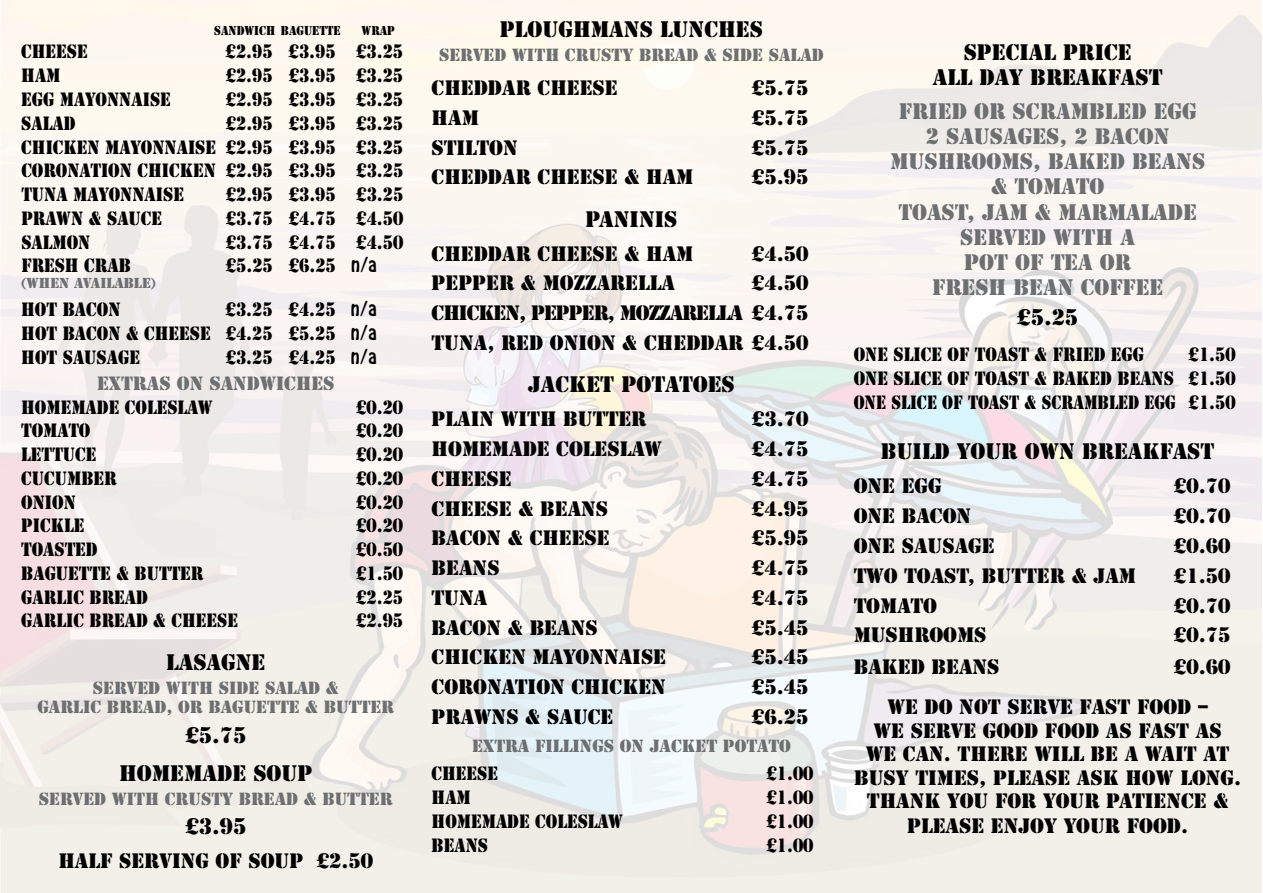
<style>
.page{position:relative;width:1263px;height:893px;background:#fff}
.page>*{position:absolute;margin:0;border:0;box-sizing:border-box;transform-origin:0 0}
.t1{font:21px/25.2px "Stencil Std";color:#000;text-align:center}
.t2{font:21px/25.2px "Stencil Std";color:#6d6f71;text-align:center}
.t3{font:19.5px/23.4px "Stencil Std";color:#000}
.t4{font:18px/23.7px "Stencil Std";color:#000;text-align:justify;scale:.9 1}
.t5{font:18px/25.8px "Stencil Std";color:#6d6f71}
.t6{font:16.5px/19.8px "Stencil Std";color:#6d6f71;text-align:center}
.t7{font:13.5px "Stencil Std";color:#6d6f71}
.t8{font:12px "Stencil Std";color:#000;scale:.9 1}
.s1{font-family:"Hobo Std"}
.s2{color:#000}
.s3{font-family:"Hobo Std";color:#000}
</style>
<div class="page">
<img style="left:0;top:0;width:1261px;height:893px">
<p class="t8" style="left:214px;top:22px;width:142px">SANDWICH BAGUETTE</p>
<p class="t8" style="left:362px;top:22px;width:39px">WRAP</p>
<p class="t4" style="left:21px;top:40px;width:75px">CHEESE</p>
<p class="t4" style="left:226px;top:40px;width:199px">£2.95 £3.95 £3.25</p>
<p class="t4" style="left:21px;top:64px;width:45px">HAM</p>
<p class="t4" style="left:226px;top:64px;width:199px">£2.95 £3.95 £3.25</p>
<p class="t4" style="left:21px;top:88px;width:168px">EGG MAYONNAISE</p>
<p class="t4" style="left:226px;top:88px;width:199px">£2.95 £3.95 £3.25</p>
<p class="t4" style="left:21px;top:111px;width:62px">SALAD</p>
<p class="t4" style="left:21px;top:111px;width:426px;text-indent:204px">£2.95 £3.95 £3.25<br>CHICKEN MAYONNAISE £2.95 £3.95 £3.25<br>CORONATION CHICKEN £2.95 £3.95 £3.25<br>TUNA MAYONNAISE</p>
<p class="t4" style="left:226px;top:183px;width:199px">£2.95 £3.95 £3.25</p>
<p class="t4" style="left:21px;top:206px;width:158px">PRAWN &amp; SAUCE</p>
<p class="t4" style="left:226px;top:206px;width:199px">£3.75 £4.75 £4.50</p>
<p class="t4" style="left:21px;top:230px;width:78px">SALMON</p>
<p class="t4" style="left:226px;top:230px;width:199px">£3.75 £4.75 £4.50</p>
<p class="t4" style="left:21px;top:254px;width:123px">FRESH CRAB</p>
<p class="t4" style="left:226px;top:254px;width:169px">£5.25 £6.25 <span class="s1">N/A</span></p>
<p class="t7" style="left:21px;top:275px;width:136px">(WHEN AVAILABLE)</p>
<p class="t4" style="left:21px;top:298px;width:112px">HOT BACON</p>
<p class="t4" style="left:21px;top:298px;width:397px;text-indent:204px">£3.25 £4.25 <span class="s1">N/A </span>HOT BACON &amp; CHEESE £4.25 £5.25 <span class="s1">N/A </span>HOT SAUSAGE</p>
<p class="t5" style="left:97px;top:345px;width:281px;text-indent:129px"><span class="s2">£3.25 £4.25</span> <span class="s3">N/A<br></span>EXTRAS ON SANDWICHES</p>
<p class="t4" style="left:21px;top:395px;width:214px">HOMEMADE COLESLAW</p>
<p class="t4" style="left:356px;top:395px;width:54px">£0.20</p>
<p class="t4" style="left:21px;top:419px;width:78px">TOMATO</p>
<p class="t4" style="left:356px;top:419px;width:54px">£0.20</p>
<p class="t4" style="left:21px;top:443px;width:85px">LETTUCE</p>
<p class="t4" style="left:356px;top:443px;width:54px">£0.20</p>
<p class="t4" style="left:21px;top:466px;width:108px">CUCUMBER</p>
<p class="t4" style="left:356px;top:466px;width:54px">£0.20</p>
<p class="t4" style="left:21px;top:490px;width:62px">ONION</p>
<p class="t4" style="left:356px;top:490px;width:54px">£0.20</p>
<p class="t4" style="left:21px;top:514px;width:72px">PICKLE</p>
<p class="t4" style="left:356px;top:514px;width:54px">£0.20</p>
<p class="t4" style="left:21px;top:538px;width:86px">TOASTED</p>
<p class="t4" style="left:356px;top:538px;width:54px">£0.50</p>
<p class="t4" style="left:21px;top:562px;width:204px">BAGUETTE &amp; BUTTER</p>
<p class="t4" style="left:356px;top:562px;width:54px">£1.50</p>
<p class="t4" style="left:21px;top:585px;width:142px">GARLIC BREAD</p>
<p class="t4" style="left:356px;top:585px;width:54px">£2.25</p>
<p class="t4" style="left:21px;top:609px;width:242px">GARLIC BREAD &amp; CHEESE</p>
<p class="t4" style="left:356px;top:609px;width:54px">£2.95</p>
<p class="t1" style="left:166px;top:649px;width:101px">LASAGNE</p>
<p class="t6" style="left:37px;top:678px;width:358px">SERVED WITH SIDE SALAD &amp;<br>GARLIC BREAD, OR BAGUETTE &amp; BUTTER</p>
<p class="t1" style="left:119px;top:716px;width:195px;line-height:38px">£5.75<br>HOMEMADE SOUP</p>
<p class="t6" style="left:39px;top:789px;width:355px">SERVED WITH CRUSTY BREAD &amp; BUTTER</p>
<p class="t1" style="left:185px;top:814px;width:62px">£3.95</p>
<p class="t3" style="left:58px;top:850px;width:316px">HALF SERVING OF SOUP £2.50</p>
<p class="t1" style="left:500px;top:17px;width:265px">PLOUGHMANS LUNCHES</p>
<p class="t6" style="left:439px;top:45px;width:386px">SERVED WITH CRUSTY BREAD &amp; SIDE SALAD</p>
<p class="t3" style="left:432px;top:76px;width:188px">CHEDDAR CHEESE</p>
<p class="t3" style="left:752px;top:76px;width:58px">£5.75</p>
<p class="t3" style="left:432px;top:106px;width:49px">HAM</p>
<p class="t3" style="left:752px;top:106px;width:58px">£5.75</p>
<p class="t3" style="left:432px;top:136px;width:88px">STILTON</p>
<p class="t3" style="left:752px;top:136px;width:58px">£5.75</p>
<p class="t3" style="left:432px;top:166px;width:263px">CHEDDAR CHEESE &amp; HAM</p>
<p class="t3" style="left:752px;top:166px;width:58px">£5.95</p>
<p class="t1" style="left:585px;top:206px;width:93px">PANINIS</p>
<p class="t3" style="left:432px;top:242px;width:263px">CHEDDAR CHEESE &amp; HAM</p>
<p class="t3" style="left:752px;top:242px;width:58px">£4.50</p>
<p class="t3" style="left:432px;top:272px;width:245px">PEPPER &amp; MOZZARELLA</p>
<p class="t3" style="left:432px;top:268px;width:378px;line-height:29.8px;text-align:justify;text-indent:320px">£4.50<br>CHICKEN, PEPPER, MOZZARELLA £4.75<br>TUNA, RED ONION &amp; CHEDDAR £4.50</p>
<p class="t1" style="left:528px;top:372px;width:208px">JACKET POTATOES</p>
<p class="t3" style="left:432px;top:407px;width:216px">PLAIN WITH BUTTER</p>
<p class="t3" style="left:752px;top:407px;width:58px">£3.70</p>
<p class="t3" style="left:432px;top:437px;width:232px">HOMEMADE COLESLAW</p>
<p class="t3" style="left:752px;top:437px;width:58px">£4.75</p>
<p class="t3" style="left:432px;top:467px;width:82px">CHEESE</p>
<p class="t3" style="left:752px;top:467px;width:58px">£4.75</p>
<p class="t3" style="left:432px;top:497px;width:178px">CHEESE &amp; BEANS</p>
<p class="t3" style="left:752px;top:497px;width:58px">£4.95</p>
<p class="t3" style="left:432px;top:527px;width:180px">BACON &amp; CHEESE</p>
<p class="t3" style="left:752px;top:527px;width:58px">£5.95</p>
<p class="t3" style="left:432px;top:556px;width:70px">BEANS</p>
<p class="t3" style="left:752px;top:556px;width:58px">£4.75</p>
<p class="t3" style="left:432px;top:586px;width:57px">TUNA</p>
<p class="t3" style="left:752px;top:586px;width:58px">£4.75</p>
<p class="t3" style="left:432px;top:616px;width:168px">BACON &amp; BEANS</p>
<p class="t3" style="left:752px;top:616px;width:58px">£5.45</p>
<p class="t3" style="left:432px;top:646px;width:236px">CHICKEN MAYONNAISE</p>
<p class="t3" style="left:752px;top:646px;width:58px">£5.45</p>
<p class="t3" style="left:432px;top:675px;width:236px">CORONATION CHICKEN</p>
<p class="t3" style="left:752px;top:675px;width:58px">£5.45</p>
<p class="t3" style="left:432px;top:705px;width:183px">PRAWNS &amp; SAUCE</p>
<p class="t3" style="left:752px;top:705px;width:58px">£6.25</p>
<p class="t6" style="left:472px;top:736px;width:320px">EXTRA FILLINGS ON JACKET POTATO</p>
<p class="t4" style="left:432px;top:762px;width:75px">CHEESE</p>
<p class="t4" style="left:766px;top:762px;width:54px">£1.00</p>
<p class="t4" style="left:432px;top:786px;width:45px">HAM</p>
<p class="t4" style="left:766px;top:786px;width:54px">£1.00</p>
<p class="t4" style="left:432px;top:809px;width:214px">HOMEMADE COLESLAW</p>
<p class="t4" style="left:766px;top:809px;width:54px">£1.00</p>
<p class="t4" style="left:432px;top:833px;width:64px">BEANS</p>
<p class="t4" style="left:766px;top:833px;width:54px">£1.00</p>
<p class="t1" style="left:933px;top:40px;width:231px">SPECIAL PRICE<br>ALL DAY BREAKFAST</p>
<p class="t2" style="left:890px;top:99px;width:317px">FRIED OR SCRAMBLED EGG<br>2 SAUSAGES, 2 BACON<br>MUSHROOMS, BAKED BEANS &amp; TOMATO<br>TOAST, JAM &amp; MARMALADE<br>SERVED WITH A<br>POT OF TEA OR<br>FRESH BEAN COFFEE</p>
<p class="t1" style="left:1017px;top:304px;width:62px">£5.25</p>
<p class="t4" style="left:854px;top:343px;width:324px">ONE SLICE OF TOAST &amp; FRIED EGG</p>
<p class="t4" style="left:854px;top:343px;width:426px;text-indent:335px">£1.50<br>ONE SLICE OF TOAST &amp; BAKED BEANS £1.50<br>ONE SLICE OF TOAST &amp; SCRAMBLED EGG £1.50</p>
<p class="t1" style="left:881px;top:439px;width:335px">BUILD YOUR OWN BREAKFAST</p>
<p class="t3" style="left:854px;top:475px;width:89px">ONE EGG</p>
<p class="t3" style="left:1174px;top:475px;width:58px">£0.70</p>
<p class="t3" style="left:854px;top:504px;width:119px">ONE BACON</p>
<p class="t3" style="left:1174px;top:504px;width:58px">£0.70</p>
<p class="t3" style="left:854px;top:534px;width:142px">ONE SAUSAGE</p>
<p class="t3" style="left:1174px;top:534px;width:58px">£0.60</p>
<p class="t3" style="left:854px;top:564px;width:284px">TWO TOAST, BUTTER &amp; JAM</p>
<p class="t3" style="left:1174px;top:564px;width:58px">£1.50</p>
<p class="t3" style="left:854px;top:594px;width:85px">TOMATO</p>
<p class="t3" style="left:1174px;top:594px;width:58px">£0.70</p>
<p class="t3" style="left:854px;top:624px;width:134px">MUSHROOMS</p>
<p class="t3" style="left:1174px;top:624px;width:58px">£0.75</p>
<p class="t3" style="left:854px;top:655px;width:147px">BAKED BEANS</p>
<p class="t3" style="left:887px;top:647px;width:344px;line-height:40.3px;text-indent:286px">£0.60<br>WE DO NOT SERVE FAST FOOD –</p>
<p class="t3" style="left:854px;top:719px;width:389px;text-align:center">WE SERVE GOOD FOOD AS FAST AS<br>WE CAN. THERE WILL BE A WAIT AT<br>BUSY TIMES, PLEASE ASK HOW LONG.<br>THANK YOU FOR YOUR PATIENCE &amp;</p>
<p class="t3" style="left:907px;top:814px;width:283px">PLEASE ENJOY YOUR FOOD.</p>
</div>
